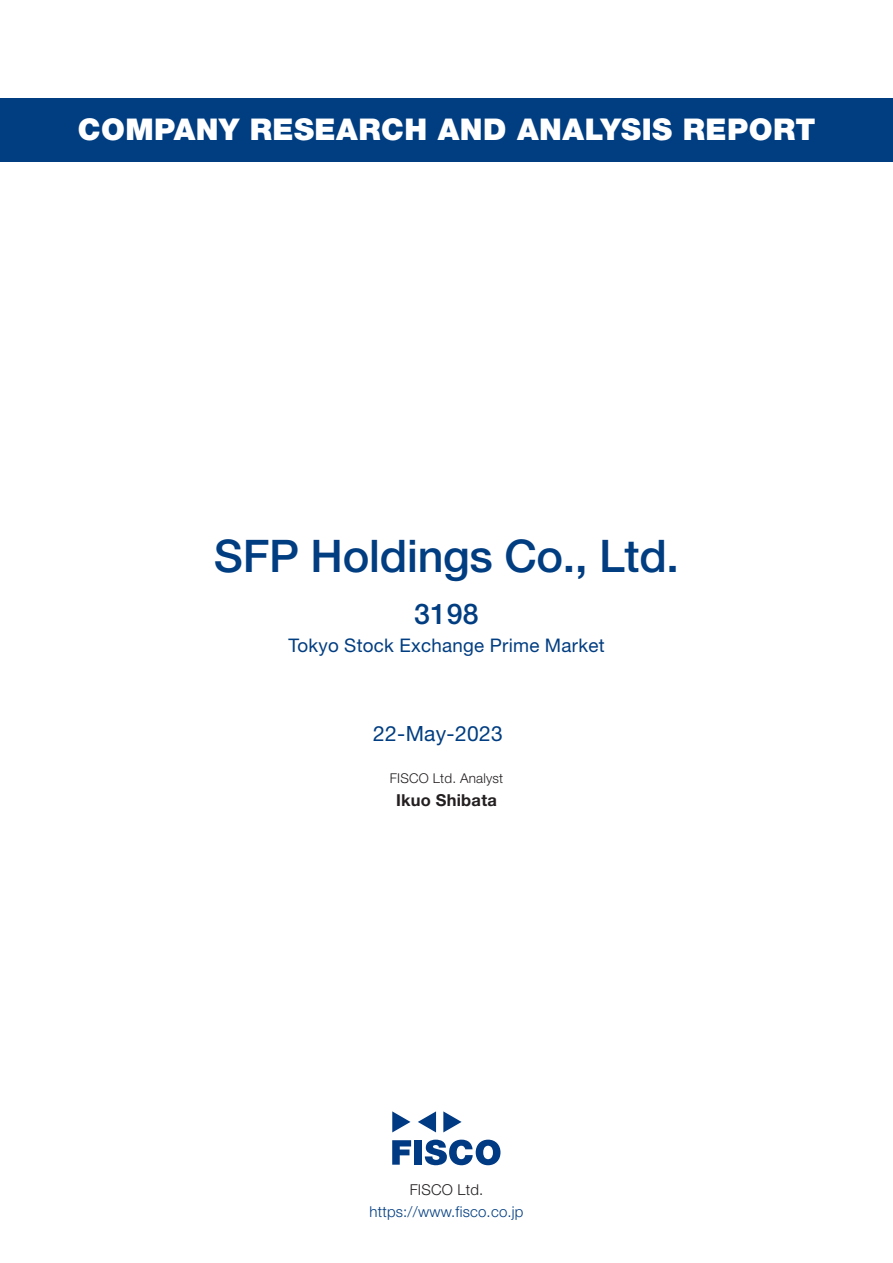
<style>
.page{position:relative;width:893px;height:1263px;background:#fff}
.page>*{position:absolute;margin:0;border:0;box-sizing:border-box;transform-origin:0 0}
.t1{font:500 45px "Helvetica Neue LT Std";letter-spacing:-.005em;color:#003d81}
.t2{font:900 30px "Helvetica Neue LT Std";letter-spacing:.015em;color:#fff}
.t3{font:500 28.5px "Helvetica Neue LT Std";color:#003d81}
.t4{font:21px "Helvetica Neue LT Std";letter-spacing:.015em;color:#003d81}
.t5{font:18.75px "Helvetica Neue LT Std";letter-spacing:.015em;color:#003d81}
.t6{font:700 16.5px "Helvetica Neue LT Std";letter-spacing:.015em;color:#231f20}
.t7{font:300 15px "Helvetica Neue LT Std";letter-spacing:.015em;color:#003d81}
.t8{font:300 15px "Helvetica Neue LT Std";letter-spacing:.015em;color:#231f20}
.t9{font:300 13.5px "Helvetica Neue LT Std";letter-spacing:.015em;color:#231f20}
</style>
<div class="page">
<svg style="left:392px;top:1140px;width:19px;height:25px"></svg>
<div style="left:414px;top:1140px;width:8px;height:25px;background:#003a83"></div>
<svg style="left:425px;top:1139px;width:75px;height:26px"></svg>
<svg style="left:392px;top:1111px;width:18px;height:21px"></svg>
<svg style="left:443px;top:1111px;width:19px;height:21px"></svg>
<svg style="left:418px;top:1111px;width:18px;height:21px"></svg>
<div style="left:0;top:98px;width:893px;height:64px;background:#003d81"></div>
<p class="t2" style="left:78px;top:112px;width:739px">COMPANY RESEARCH AND ANALYSIS REPORT</p>
<h1 class="t1" style="left:214px;top:529px;width:467px">SFP Holdings Co., Ltd.</h1>
<p class="t3" style="left:414px;top:596px;width:66px">3198</p>
<p class="t5" style="left:288px;top:634px;width:318px">Tokyo Stock Exchange Prime Market</p>
<p class="t4" style="left:373px;top:721px;width:131px">22-May-2023</p>
<p class="t9" style="left:390px;top:770px;width:115px">FISCO Ltd. Analyst</p>
<p class="t6" style="left:396px;top:789px;width:102px">Ikuo Shibata</p>
<p class="t8" style="left:410px;top:1180px;width:75px">FISCO Ltd.</p>
<p class="t7" style="left:369px;top:1202px;width:156px">https://www.fisco.co j p.</p>
</div>
